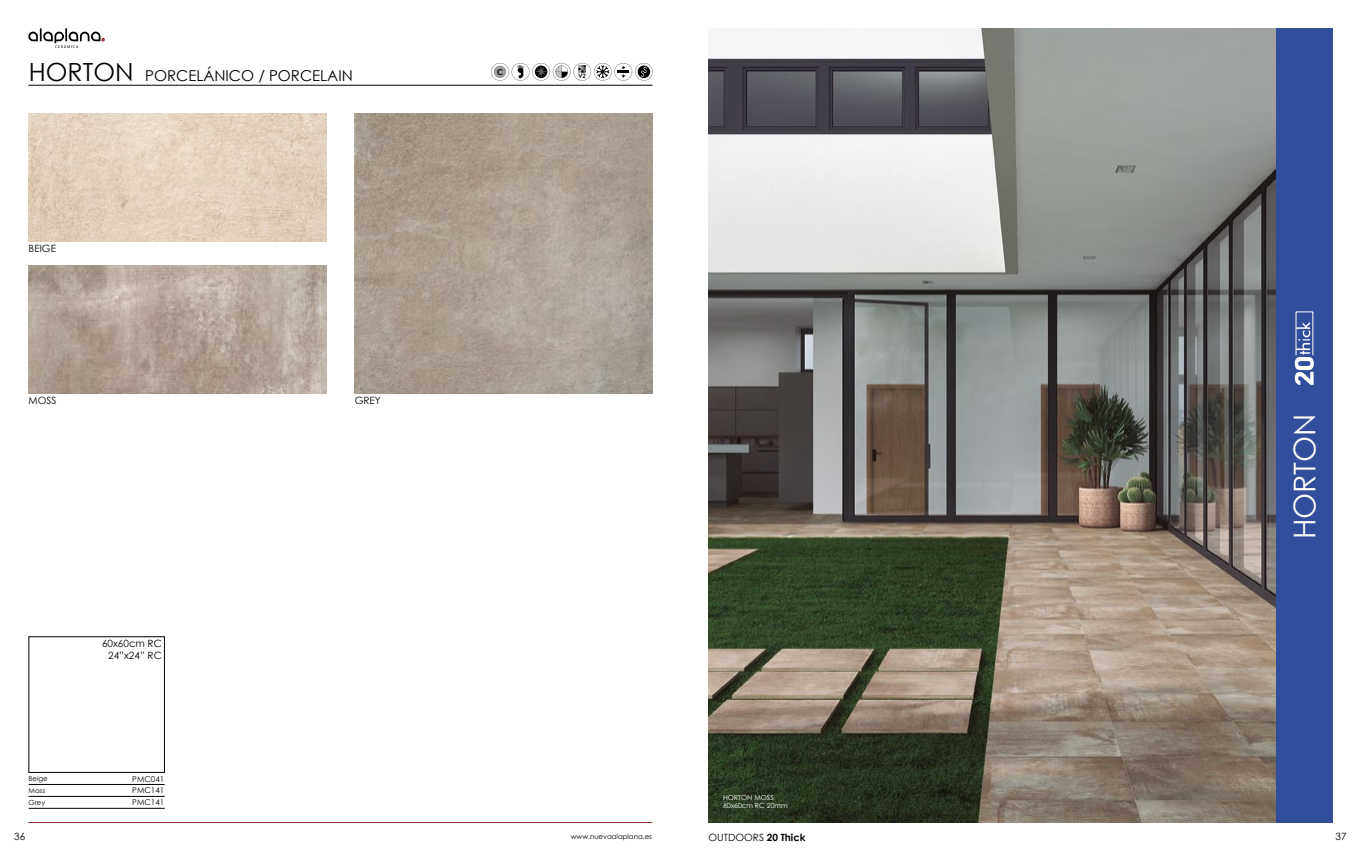
<style>
.page{position:relative;width:1361px;height:851px;background:#fff}
.page>*{position:absolute;margin:0;border:0;box-sizing:border-box;transform-origin:0 0}
.t1{font:30px "Century Gothic";color:#fff}
.t2{font:15px "Century Gothic";color:#000}
.t3{font:10px/12px "Century Gothic";color:#000;text-align:right}
.t4{font:8px/11.9px "Century Gothic";color:#000}
.t5{font:7px/11.9px "Century Gothic";color:#000}
.t6{font:7px/8.4px "Century Gothic";color:#fff}
.t7{font:600 7px "Capitana";color:#000}
.t8{font:600 5.3px "Capitana";color:#000}
.s1{font-size:25px}
.s2{font-weight:700}
</style>
<div class="page">
<svg style="left:28px;top:28px;width:77px;height:20px"></svg>
<img style="left:355px;top:114px;width:297px;height:279px">
<img style="left:709px;top:28px;width:567px;height:794px">
<img style="left:29px;top:265px;width:297px;height:128px">
<img style="left:29px;top:114px;width:297px;height:127px">
<hr style="left:28px;top:85px;width:624px;height:1px;background:#000">
<hr style="left:28px;top:822px;width:624px;height:1px;background:#9a3135">
<hr style="left:29px;top:784px;width:136px;height:1px;background:#000">
<hr style="left:29px;top:796px;width:136px;height:1px;background:#000">
<hr style="left:29px;top:808px;width:136px;height:1px;background:#000">
<div style="left:1276px;top:28px;width:56px;height:794px;background:#304e9c"></div>
<hr style="left:1295px;top:312px;width:1px;height:43px;background:#fff">
<svg style="left:1296px;top:311px;width:17px;height:1px"></svg>
<hr style="left:1312px;top:312px;width:1px;height:43px;background:#fff">
<svg style="left:1294px;top:322px;width:19px;height:63px"></svg>
<svg style="left:491px;top:63px;width:162px;height:18px"></svg>
<div style="left:494px;top:66px;width:12px;height:12px;background:#9d9d9c;border-radius:50%"></div>
<h2 class="t2" style="left:29px;top:65px;width:326px"><span class="s1">HORTON</span> PORCELÁNICO / PORCELAIN</h2>
<p class="t8" style="left:578px;top:72px;width:9px">V2</p>
<p class="t7" style="left:497px;top:67px;width:7px">C</p>
<p class="t3" style="left:29px;top:242px;width:29px">BEIGE</p>
<p class="t3" style="left:29px;top:394px;width:29px">MOSS</p>
<p class="t3" style="left:102px;top:637px;width:61px">60x60cm RC<br>24”x24” RC</p>
<p class="t5" style="left:29px;top:772px;width:21px">Beige<br>Moss</p>
<p class="t4" style="left:132px;top:772px;width:33px">PMC041<br>PMC141</p>
<p class="t5" style="left:29px;top:795px;width:18px">Grey</p>
<p class="t4" style="left:132px;top:796px;width:33px">PMC141</p>
<p class="t3" style="left:355px;top:394px;width:28px">GREY</p>
<p class="t6" style="left:723px;top:792px;width:66px">HORTON MOSS<br>60x60cm RC 20mm</p>
<h1 class="t1" style="left:1283px;top:539px;width:127px;rotate:-90deg">HORTON</h1>
<p class="t3" style="left:14px;top:829px;width:13px">36</p>
<p class="t5" style="left:571px;top:830px;width:83px">www.nuevaalaplana.es</p>
<p class="t3" style="left:708px;top:831px;width:98px">OUTDOORS <span class="s2">20 Thick</span></p>
<p class="t3" style="left:1335px;top:829px;width:13px">37</p>
</div>
